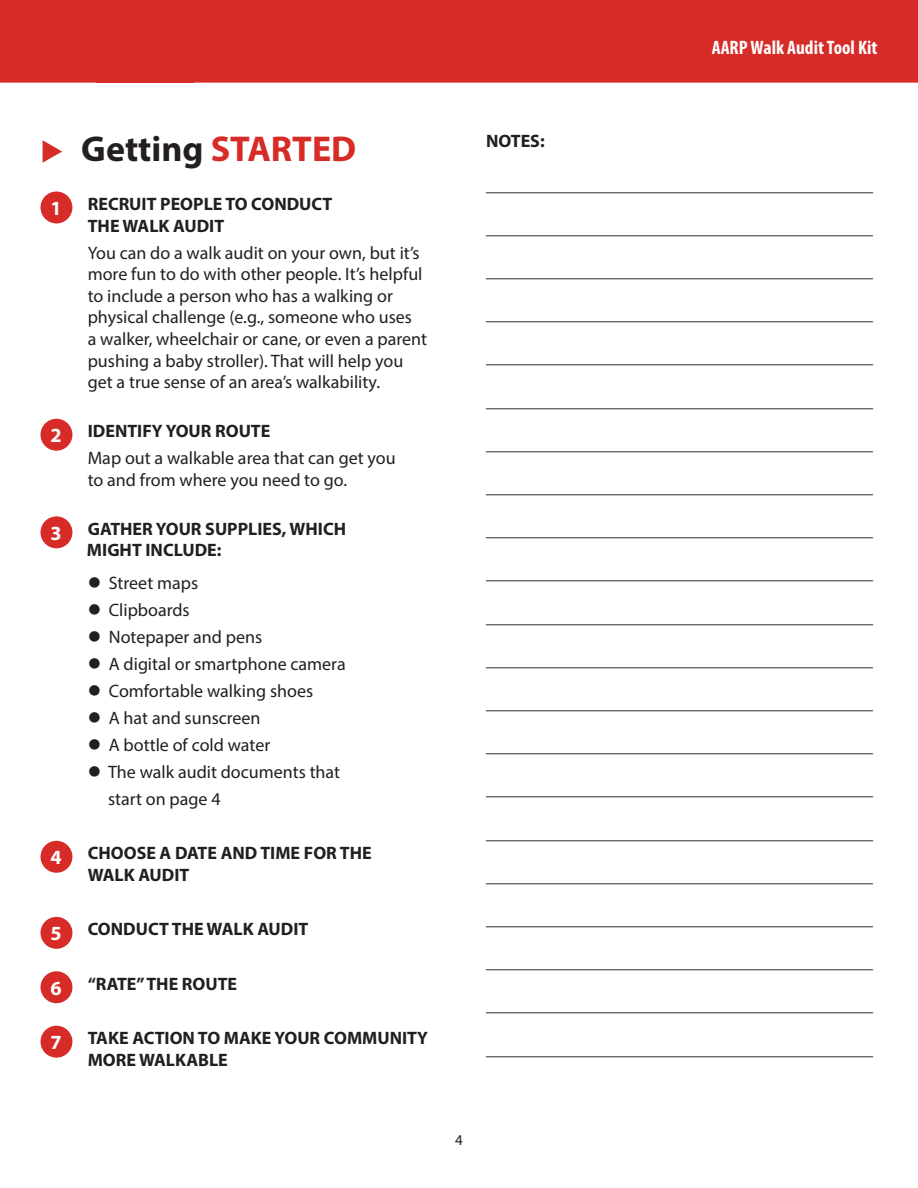
<style>
.page{position:relative;width:918px;height:1188px;background:#fff}
.page>*{position:absolute;margin:0;border:0;box-sizing:border-box;transform-origin:0 0}
.t1{font:700 36px "Myriad Pro";color:#231f20}
.t2{font:700 20.1px "Myriad Pro";color:#fff}
.t3{font:700 condensed 19.5px "Myriad Pro";color:#fff}
.t4{font:18px/21.6px "Myriad Pro";color:#231f20}
.t5{font:700 18px/21.6px "Myriad Pro";color:#231f20}
.t6{font:15px "Myriad Pro";color:#231f20}
.s1{color:#d62b27}
</style>
<div class="page">
<div style="left:0;top:0;width:918px;height:83px;background:#d62b27"></div>
<div style="left:41px;top:192px;width:31px;height:31px;background:#d62b27;border-radius:50%"></div>
<div style="left:41px;top:419px;width:31px;height:32px;background:#d62b27;border-radius:50%"></div>
<div style="left:41px;top:516px;width:31px;height:32px;background:#d62b27;border-radius:50%"></div>
<div style="left:41px;top:841px;width:31px;height:32px;background:#d62b27;border-radius:50%"></div>
<div style="left:41px;top:917px;width:31px;height:32px;background:#d62b27;border-radius:50%"></div>
<div style="left:41px;top:971px;width:31px;height:32px;background:#d62b27;border-radius:50%"></div>
<div style="left:41px;top:1026px;width:31px;height:32px;background:#d62b27;border-radius:50%"></div>
<div style="left:96px;top:44px;width:97px;height:39px;background:#d62b27"></div>
<p class="t3" style="left:712px;top:35px;width:167px">AARP Walk Audit Tool Kit</p>
<h1 class="t1" style="left:40px;top:125px;width:317px"><span class="s1">◆</span> Getting <span class="s1">STARTED</span></h1>
<p class="t2" style="left:51px;top:195px;width:13px">1</p>
<p class="t5" style="left:88px;top:193px;width:246px">RECRUIT PEOPLE TO CONDUCT<br>THE WALK AUDIT</p>
<p class="t4" style="left:88px;top:241px;width:341px">You can do a walk audit on your own, but it’s more fun to do with other people. It’s helpful to include a person who has a walking or physical challenge (e.g., someone who uses<br>a walker, wheelchair or cane, or even a parent pushing a baby stroller). That will help you get a true sense of an area’s walkability.</p>
<p class="t2" style="left:51px;top:422px;width:13px">2</p>
<p class="t5" style="left:88px;top:420px;width:184px">IDENTIFY YOUR ROUTE</p>
<p class="t4" style="left:88px;top:447px;width:309px">Map out a walkable area that can get you to and from where you need to go.</p>
<p class="t2" style="left:51px;top:520px;width:13px">3</p>
<p class="t5" style="left:87px;top:517px;width:261px">GATHER YOUR SUPPLIES, WHICH<br>MIGHT INCLUDE:</p>
<p class="t4" style="left:88px;top:572px;width:112px">● Street maps</p>
<p class="t4" style="left:88px;top:599px;width:104px">● Clipboards</p>
<p class="t4" style="left:88px;top:626px;width:176px">● Notepaper and pens</p>
<p class="t4" style="left:88px;top:653px;width:259px">● A digital or smartphone camera</p>
<p class="t4" style="left:88px;top:680px;width:227px">● Comfortable walking shoes</p>
<p class="t4" style="left:88px;top:707px;width:174px">● A hat and sunscreen</p>
<p class="t4" style="left:88px;top:734px;width:184px">● A bottle of cold water</p>
<p class="t4" style="left:108px;top:758px;width:234px;line-height:27px;text-indent:-20px">● The walk audit documents that start on page 4</p>
<p class="t2" style="left:51px;top:844px;width:13px">4</p>
<p class="t5" style="left:88px;top:842px;width:286px">CHOOSE A DATE AND TIME FOR THE<br>WALK AUDIT</p>
<p class="t2" style="left:51px;top:921px;width:13px">5</p>
<p class="t5" style="left:88px;top:918px;width:222px">CONDUCT THE WALK AUDIT</p>
<p class="t2" style="left:51px;top:975px;width:13px">6</p>
<p class="t5" style="left:88px;top:972px;width:151px">“RATE” THE ROUTE</p>
<p class="t2" style="left:51px;top:1029px;width:13px">7</p>
<p class="t5" style="left:88px;top:1027px;width:342px">TAKE ACTION TO MAKE YOUR COMMUNITY<br>MORE WALKABLE</p>
<p class="t5" style="left:486px;top:130px;width:60px">NOTES:</p>
<p class="t4" style="left:486px;top:173px;width:388px">___________________________________________</p>
<p class="t4" style="left:486px;top:217px;width:388px">___________________________________________</p>
<p class="t4" style="left:486px;top:260px;width:388px">___________________________________________</p>
<p class="t4" style="left:486px;top:303px;width:388px">___________________________________________</p>
<p class="t4" style="left:486px;top:346px;width:388px">___________________________________________</p>
<p class="t4" style="left:486px;top:389px;width:388px">___________________________________________</p>
<p class="t4" style="left:486px;top:433px;width:388px">___________________________________________</p>
<p class="t4" style="left:486px;top:476px;width:388px">___________________________________________</p>
<p class="t4" style="left:486px;top:519px;width:388px">___________________________________________</p>
<p class="t4" style="left:486px;top:562px;width:388px">___________________________________________</p>
<p class="t4" style="left:486px;top:605px;width:388px">___________________________________________</p>
<p class="t4" style="left:486px;top:649px;width:388px">___________________________________________</p>
<p class="t4" style="left:486px;top:692px;width:388px">___________________________________________</p>
<p class="t4" style="left:486px;top:735px;width:388px">___________________________________________</p>
<p class="t4" style="left:486px;top:778px;width:388px">___________________________________________</p>
<p class="t4" style="left:486px;top:821px;width:388px">___________________________________________</p>
<p class="t4" style="left:486px;top:865px;width:388px">___________________________________________</p>
<p class="t4" style="left:486px;top:908px;width:388px">___________________________________________</p>
<p class="t4" style="left:486px;top:951px;width:388px">___________________________________________</p>
<p class="t4" style="left:486px;top:994px;width:388px">___________________________________________</p>
<p class="t4" style="left:486px;top:1037px;width:388px">___________________________________________</p>
<p class="t6" style="left:455px;top:1131px;width:9px">4</p>
</div>
